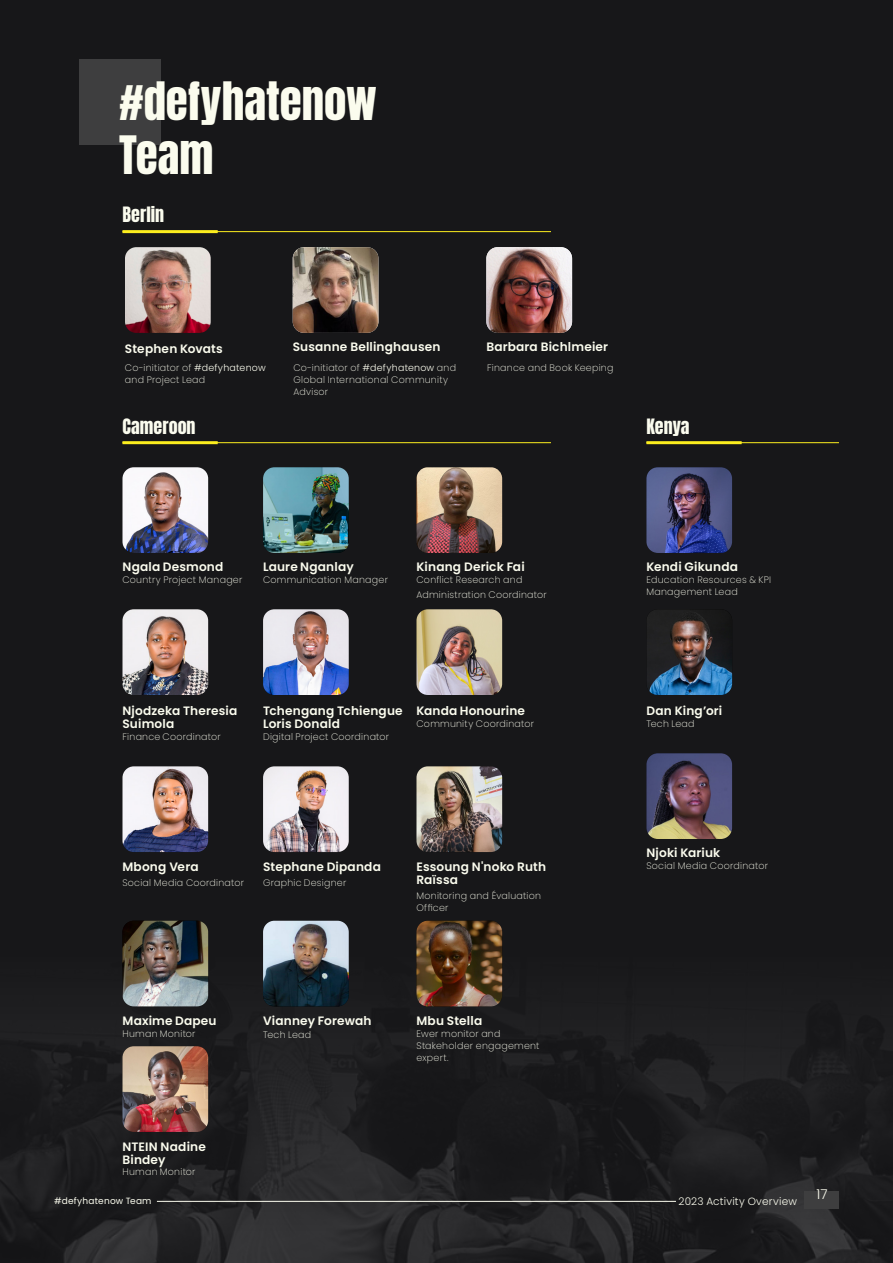
<style>
.page{position:relative;width:893px;height:1263px;background:#171719}
.page>*{position:absolute;margin:0;border:0;box-sizing:border-box;transform-origin:0 0}
.t1{font:45px/54px "Anton";color:#fbfcee}
.t2{font:18px "Anton";color:#fbfcee}
.t3{font:300 13.5px "Poppins";color:#fbfcee}
.t4{font:600 12.15px/13.5px "Poppins";letter-spacing:.015em;color:#fbfcee}
.t5{font:300 10.5px "Poppins";letter-spacing:.02em;color:#fbfcee}
.t6{font:200 9.45px/12px "Poppins";letter-spacing:.03em;color:#fbfcee}
.t7{font:9px "Poppins";letter-spacing:.025em;color:#fbfcee}
.s1{font-weight:300}
</style>
<div class="page">
<img style="left:0;top:765px;width:885px;height:498px">
<div style="left:79px;top:60px;width:82px;height:85px;background:#3e3e3f"></div>
<img style="left:125px;top:247px;width:86px;height:86px">
<img style="left:293px;top:247px;width:85px;height:86px">
<img style="left:486px;top:247px;width:86px;height:86px">
<img style="left:646px;top:467px;width:86px;height:86px">
<img style="left:646px;top:753px;width:86px;height:86px">
<img style="left:647px;top:611px;width:85px;height:84px">
<hr style="left:122px;top:442px;width:429px;height:1px;background:#fcee1e">
<hr style="left:646px;top:442px;width:193px;height:1px;background:#fcee1e">
<hr style="left:122px;top:231px;width:429px;height:1px;background:#fcee1e">
<hr style="left:122px;top:441px;width:96px;height:3px;background:#fcee1e">
<hr style="left:646px;top:441px;width:96px;height:3px;background:#fcee1e">
<hr style="left:122px;top:230px;width:96px;height:3px;background:#fcee1e">
<img style="left:122px;top:467px;width:86px;height:86px">
<img style="left:263px;top:766px;width:86px;height:86px">
<img style="left:416px;top:467px;width:86px;height:86px">
<img style="left:263px;top:609px;width:86px;height:86px">
<img style="left:416px;top:766px;width:86px;height:86px">
<img style="left:122px;top:921px;width:86px;height:85px">
<img style="left:263px;top:921px;width:86px;height:85px">
<img style="left:416px;top:921px;width:86px;height:85px">
<img style="left:122px;top:1046px;width:86px;height:86px">
<img style="left:263px;top:467px;width:86px;height:86px">
<img style="left:122px;top:609px;width:86px;height:86px">
<img style="left:416px;top:609px;width:86px;height:86px">
<img style="left:122px;top:766px;width:86px;height:86px">
<div style="left:804px;top:1192px;width:35px;height:17px;background:#3e3e3f"></div>
<hr style="left:157px;top:1201px;width:519px;height:1px;background:#fbfcee">
<p class="t1" style="left:119px;top:78px;width:260px">#defyhatenow<br>Team</p>
<p class="t2" style="left:122px;top:206px;width:43px">Berlin</p>
<p class="t4" style="left:125px;top:342px;width:99px">Stephen Kovats</p>
<p class="t4" style="left:293px;top:340px;width:149px">Susanne Bellinghausen</p>
<p class="t4" style="left:486px;top:340px;width:123px">Barbara Bichlmeier</p>
<p class="t6" style="left:293px;top:362px;width:164px">Co-initiator of <span class="s1">#defyhatenow</span> and<br>Global International Community<br>Advisor</p>
<p class="t6" style="left:125px;top:362px;width:142px">Co-initiator of <span class="s1">#defyhatenow</span></p>
<p class="t6" style="left:487px;top:362px;width:128px">Finance and Book Keeping</p>
<p class="t6" style="left:125px;top:374px;width:82px">and Project Lead</p>
<p class="t2" style="left:122px;top:417px;width:75px">Cameroon</p>
<p class="t2" style="left:646px;top:417px;width:45px">Kenya</p>
<p class="t4" style="left:122px;top:560px;width:102px">Ngala Desmond</p>
<p class="t6" style="left:122px;top:574px;width:122px">Country Project Manager</p>
<p class="t4" style="left:263px;top:560px;width:92px">Laure Nganlay</p>
<p class="t6" style="left:263px;top:574px;width:126px">Communication Manager</p>
<p class="t4" style="left:416px;top:560px;width:110px">Kinang Derick Fai</p>
<p class="t6" style="left:416px;top:573px;width:132px;line-height:14.9px">Conflict Research and<br>Administration Coordinator</p>
<p class="t4" style="left:646px;top:560px;width:93px">Kendi Gikunda</p>
<p class="t6" style="left:646px;top:574px;width:126px">Education Resources &amp; KPI<br>Management Lead</p>
<p class="t4" style="left:122px;top:704px;width:116px">Njodzeka Theresia<br>Suimola</p>
<p class="t4" style="left:263px;top:704px;width:141px">Tchengang Tchiengue</p>
<p class="t4" style="left:263px;top:717px;width:78px">Loris Donald</p>
<p class="t6" style="left:122px;top:731px;width:100px">Finance Coordinator</p>
<p class="t6" style="left:263px;top:731px;width:128px">Digital Project Coordinator</p>
<p class="t4" style="left:416px;top:704px;width:110px">Kanda Honourine</p>
<p class="t6" style="left:416px;top:718px;width:119px">Community Coordinator</p>
<p class="t4" style="left:122px;top:860px;width:78px">Mbong Vera</p>
<p class="t6" style="left:122px;top:877px;width:123px">Social Media Coordinator</p>
<p class="t4" style="left:263px;top:860px;width:119px">Stephane Dipanda</p>
<p class="t6" style="left:263px;top:877px;width:85px">Graphic Designer</p>
<p class="t4" style="left:416px;top:860px;width:131px">Essoung N'noko Ruth<br>Raïssa</p>
<p class="t6" style="left:416px;top:889px;width:126px">Monitoring and Évaluation<br>Officer</p>
<p class="t4" style="left:646px;top:704px;width:77px">Dan King’ori</p>
<p class="t6" style="left:646px;top:718px;width:50px">Tech Lead</p>
<p class="t4" style="left:646px;top:846px;width:75px">Njoki Kariuk</p>
<p class="t6" style="left:646px;top:860px;width:123px">Social Media Coordinator</p>
<p class="t4" style="left:122px;top:1014px;width:96px">Maxime Dapeu</p>
<p class="t4" style="left:263px;top:1014px;width:110px">Vianney Forewah</p>
<p class="t4" style="left:416px;top:1014px;width:67px">Mbu Stella</p>
<p class="t6" style="left:122px;top:1028px;width:75px">Human Monitor</p>
<p class="t6" style="left:263px;top:1029px;width:50px">Tech Lead</p>
<p class="t6" style="left:416px;top:1028px;width:125px">Ewer monitor and<br>Stakeholder engagement expert.</p>
<p class="t4" style="left:122px;top:1140px;width:85px">NTEIN Nadine<br>Bindey</p>
<p class="t6" style="left:122px;top:1166px;width:75px">Human Monitor</p>
<p class="t7" style="left:54px;top:1195px;width:99px">#defyhatenow Team</p>
<p class="t5" style="left:679px;top:1195px;width:120px">2023 Activity Overview</p>
<p class="t3" style="left:816px;top:1186px;width:13px">17</p>
</div>
